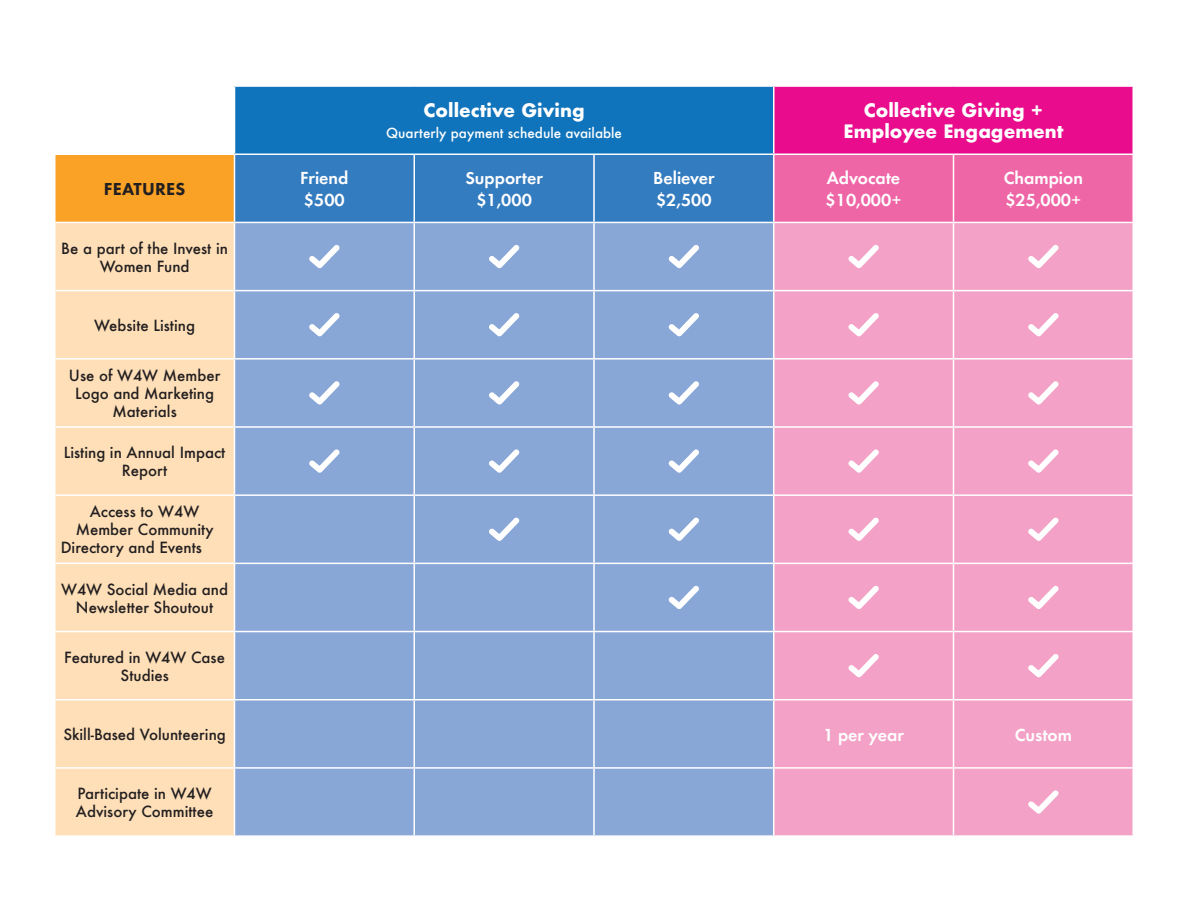
<style>
.page{position:relative;width:1188px;height:918px;background:#fff}
.page>*{position:absolute;margin:0;border:0;box-sizing:border-box;transform-origin:0 0}
.t1{font:18px/21.6px "Futura Dem";color:#fff}
.t2{font:700 18px/21.6px "Futura";color:#fff;text-align:center}
.t3{font:800 18px "Futura PT";letter-spacing:.01em;color:#231f20}
.t4{font:500 15px/18px "Futura";color:#231f20;text-align:center}
.t5{font:500 13.5px "Futura";color:#fff}
</style>
<div class="page">
<div style="left:234px;top:86px;width:540px;height:68px;background:#1074bc"></div>
<div style="left:774px;top:86px;width:359px;height:68px;background:#e90c8c"></div>
<div style="left:55px;top:154px;width:179px;height:68px;background:#f9a226"></div>
<svg style="left:235px;top:154px;width:897px;height:68px;background:#7f74b6"></svg>
<div style="left:56px;top:223px;width:178px;height:612px;background:#fedfb8"></div>
<div style="left:235px;top:223px;width:538px;height:612px;background:#88a6d6"></div>
<div style="left:775px;top:222px;width:357px;height:614px;background:#f3a1c6"></div>
<hr style="left:234px;top:85px;width:180px;height:2px;background:#fff">
<hr style="left:234px;top:87px;width:1px;height:67px;background:#fff">
<hr style="left:414px;top:85px;width:180px;height:2px;background:#fff">
<hr style="left:594px;top:85px;width:180px;height:2px;background:#fff">
<hr style="left:774px;top:85px;width:179px;height:2px;background:#fff">
<hr style="left:773px;top:87px;width:2px;height:67px;background:#fff">
<hr style="left:954px;top:85px;width:180px;height:2px;background:#fff">
<hr style="left:1132px;top:87px;width:2px;height:67px;background:#fff">
<hr style="left:54px;top:154px;width:180px;height:1px;background:#fff">
<hr style="left:54px;top:155px;width:2px;height:67px;background:#fff">
<hr style="left:234px;top:154px;width:180px;height:1px;background:#fff">
<hr style="left:414px;top:154px;width:180px;height:1px;background:#fff">
<hr style="left:414px;top:155px;width:1px;height:67px;background:#fff">
<hr style="left:594px;top:154px;width:180px;height:1px;background:#fff">
<hr style="left:593px;top:155px;width:2px;height:67px;background:#fff">
<hr style="left:774px;top:154px;width:179px;height:1px;background:#fff">
<hr style="left:773px;top:155px;width:2px;height:67px;background:#fff">
<hr style="left:954px;top:154px;width:180px;height:1px;background:#fff">
<hr style="left:953px;top:155px;width:1px;height:67px;background:#fff">
<hr style="left:414px;top:223px;width:1px;height:67px;background:#fff">
<hr style="left:593px;top:223px;width:2px;height:67px;background:#fff">
<hr style="left:774px;top:222px;width:179px;height:1px;background:#fff">
<hr style="left:954px;top:222px;width:180px;height:1px;background:#fff">
<hr style="left:953px;top:223px;width:1px;height:67px;background:#fff">
<hr style="left:54px;top:290px;width:180px;height:1px;background:#fff">
<hr style="left:234px;top:290px;width:180px;height:1px;background:#fff">
<hr style="left:414px;top:290px;width:180px;height:1px;background:#fff">
<hr style="left:414px;top:291px;width:1px;height:67px;background:#fff">
<hr style="left:594px;top:290px;width:180px;height:1px;background:#fff">
<hr style="left:593px;top:291px;width:2px;height:67px;background:#fff">
<hr style="left:774px;top:290px;width:179px;height:1px;background:#fff">
<hr style="left:954px;top:290px;width:180px;height:1px;background:#fff">
<hr style="left:953px;top:291px;width:1px;height:67px;background:#fff">
<hr style="left:54px;top:358px;width:180px;height:2px;background:#fff">
<hr style="left:234px;top:358px;width:180px;height:2px;background:#fff">
<hr style="left:414px;top:358px;width:180px;height:2px;background:#fff">
<hr style="left:414px;top:360px;width:1px;height:66px;background:#fff">
<hr style="left:594px;top:358px;width:180px;height:2px;background:#fff">
<hr style="left:593px;top:360px;width:2px;height:66px;background:#fff">
<hr style="left:774px;top:358px;width:179px;height:2px;background:#fff">
<hr style="left:954px;top:358px;width:180px;height:2px;background:#fff">
<hr style="left:953px;top:360px;width:1px;height:66px;background:#fff">
<hr style="left:54px;top:426px;width:180px;height:2px;background:#fff">
<hr style="left:234px;top:426px;width:180px;height:2px;background:#fff">
<hr style="left:414px;top:426px;width:180px;height:2px;background:#fff">
<hr style="left:414px;top:428px;width:1px;height:66px;background:#fff">
<hr style="left:594px;top:426px;width:180px;height:2px;background:#fff">
<hr style="left:593px;top:428px;width:2px;height:66px;background:#fff">
<hr style="left:774px;top:426px;width:179px;height:2px;background:#fff">
<hr style="left:954px;top:426px;width:180px;height:2px;background:#fff">
<hr style="left:953px;top:428px;width:1px;height:66px;background:#fff">
<hr style="left:54px;top:494px;width:180px;height:2px;background:#fff">
<hr style="left:234px;top:494px;width:180px;height:2px;background:#fff">
<hr style="left:414px;top:494px;width:180px;height:2px;background:#fff">
<hr style="left:414px;top:496px;width:1px;height:67px;background:#fff">
<hr style="left:594px;top:494px;width:180px;height:2px;background:#fff">
<hr style="left:593px;top:496px;width:2px;height:67px;background:#fff">
<hr style="left:774px;top:494px;width:179px;height:2px;background:#fff">
<hr style="left:954px;top:494px;width:180px;height:2px;background:#fff">
<hr style="left:953px;top:496px;width:1px;height:67px;background:#fff">
<hr style="left:54px;top:563px;width:180px;height:1px;background:#fff">
<hr style="left:234px;top:563px;width:180px;height:1px;background:#fff">
<hr style="left:414px;top:563px;width:180px;height:1px;background:#fff">
<hr style="left:414px;top:564px;width:1px;height:67px;background:#fff">
<hr style="left:594px;top:563px;width:180px;height:1px;background:#fff">
<hr style="left:593px;top:564px;width:2px;height:67px;background:#fff">
<hr style="left:774px;top:563px;width:179px;height:1px;background:#fff">
<hr style="left:954px;top:563px;width:180px;height:1px;background:#fff">
<hr style="left:953px;top:564px;width:1px;height:67px;background:#fff">
<hr style="left:54px;top:631px;width:180px;height:1px;background:#fff">
<hr style="left:234px;top:631px;width:180px;height:1px;background:#fff">
<hr style="left:414px;top:631px;width:180px;height:1px;background:#fff">
<hr style="left:414px;top:632px;width:1px;height:67px;background:#fff">
<hr style="left:594px;top:631px;width:180px;height:1px;background:#fff">
<hr style="left:593px;top:632px;width:2px;height:67px;background:#fff">
<hr style="left:774px;top:631px;width:179px;height:1px;background:#fff">
<hr style="left:954px;top:631px;width:180px;height:1px;background:#fff">
<hr style="left:953px;top:632px;width:1px;height:67px;background:#fff">
<hr style="left:54px;top:699px;width:180px;height:1px;background:#fff">
<hr style="left:234px;top:699px;width:180px;height:1px;background:#fff">
<hr style="left:414px;top:699px;width:180px;height:1px;background:#fff">
<hr style="left:414px;top:700px;width:1px;height:67px;background:#fff">
<hr style="left:594px;top:699px;width:180px;height:1px;background:#fff">
<hr style="left:593px;top:700px;width:2px;height:67px;background:#fff">
<hr style="left:774px;top:699px;width:179px;height:1px;background:#fff">
<hr style="left:954px;top:699px;width:180px;height:1px;background:#fff">
<hr style="left:953px;top:700px;width:1px;height:67px;background:#fff">
<hr style="left:54px;top:767px;width:180px;height:2px;background:#fff">
<hr style="left:234px;top:767px;width:180px;height:2px;background:#fff">
<hr style="left:414px;top:767px;width:180px;height:2px;background:#fff">
<hr style="left:414px;top:769px;width:1px;height:66px;background:#fff">
<hr style="left:594px;top:767px;width:180px;height:2px;background:#fff">
<hr style="left:593px;top:769px;width:2px;height:66px;background:#fff">
<hr style="left:774px;top:767px;width:179px;height:2px;background:#fff">
<hr style="left:954px;top:767px;width:180px;height:2px;background:#fff">
<hr style="left:953px;top:769px;width:1px;height:66px;background:#fff">
<hr style="left:774px;top:835px;width:179px;height:2px;background:#fff">
<hr style="left:954px;top:835px;width:180px;height:2px;background:#fff">
<svg style="left:309px;top:244px;width:31px;height:24px"></svg>
<svg style="left:489px;top:244px;width:30px;height:24px"></svg>
<svg style="left:669px;top:244px;width:30px;height:24px"></svg>
<svg style="left:848px;top:244px;width:31px;height:24px"></svg>
<svg style="left:1028px;top:244px;width:31px;height:24px"></svg>
<svg style="left:309px;top:312px;width:31px;height:25px"></svg>
<svg style="left:489px;top:312px;width:30px;height:25px"></svg>
<svg style="left:669px;top:312px;width:30px;height:25px"></svg>
<svg style="left:848px;top:312px;width:31px;height:25px"></svg>
<svg style="left:1028px;top:312px;width:31px;height:25px"></svg>
<svg style="left:309px;top:381px;width:31px;height:24px"></svg>
<svg style="left:489px;top:381px;width:30px;height:24px"></svg>
<svg style="left:669px;top:381px;width:30px;height:24px"></svg>
<svg style="left:848px;top:381px;width:31px;height:24px"></svg>
<svg style="left:1028px;top:381px;width:31px;height:24px"></svg>
<svg style="left:309px;top:449px;width:31px;height:24px"></svg>
<svg style="left:489px;top:449px;width:30px;height:24px"></svg>
<svg style="left:669px;top:449px;width:30px;height:24px"></svg>
<svg style="left:848px;top:449px;width:31px;height:24px"></svg>
<svg style="left:1028px;top:449px;width:31px;height:24px"></svg>
<svg style="left:489px;top:517px;width:30px;height:24px"></svg>
<svg style="left:669px;top:517px;width:30px;height:24px"></svg>
<svg style="left:848px;top:517px;width:31px;height:24px"></svg>
<svg style="left:1028px;top:517px;width:31px;height:24px"></svg>
<svg style="left:669px;top:585px;width:30px;height:24px"></svg>
<svg style="left:848px;top:585px;width:31px;height:24px"></svg>
<svg style="left:1028px;top:585px;width:31px;height:24px"></svg>
<svg style="left:848px;top:653px;width:31px;height:25px"></svg>
<svg style="left:1028px;top:653px;width:31px;height:25px"></svg>
<svg style="left:1028px;top:790px;width:31px;height:24px"></svg>
<p class="t3" style="left:104px;top:178px;width:83px">FEATURES</p>
<p class="t4" style="left:61px;top:239px;width:168px">Be a part of the Invest in<br>Women Fund</p>
<p class="t4" style="left:94px;top:316px;width:102px">Website Listing</p>
<p class="t4" style="left:69px;top:366px;width:153px">Use of W4W Member<br>Logo and Marketing<br>Materials</p>
<p class="t4" style="left:64px;top:444px;width:163px">Listing in Annual Impact<br>Report</p>
<p class="t4" style="left:90px;top:503px;width:111px">Access to W4W</p>
<p class="t4" style="left:76px;top:521px;width:139px">Member Community</p>
<p class="t4" style="left:61px;top:539px;width:143px">Directory and Events</p>
<p class="t4" style="left:61px;top:580px;width:169px">W4W Social Media and<br>Newsletter Shoutout</p>
<p class="t4" style="left:64px;top:648px;width:162px">Featured in W4W Case<br>Studies</p>
<p class="t2" style="left:424px;top:100px;width:162px">Collective Giving</p>
<p class="t5" style="left:386px;top:124px;width:237px">Quarterly payment schedule available</p>
<p class="t2" style="left:843px;top:99px;width:222px">Collective Giving +<br>Employee Engagement</p>
<p class="t1" style="left:300px;top:166px;width:50px">Friend $500</p>
<p class="t1" style="left:465px;top:166px;width:79px;text-align:center">Supporter $1,000</p>
<p class="t1" style="left:653px;top:166px;width:63px">Believer $2,500</p>
<p class="t1" style="left:826px;top:166px;width:77px">Advocate $10,000+</p>
<p class="t1" style="left:1004px;top:166px;width:81px">Champion $25,000+</p>
<p class="t4" style="left:63px;top:725px;width:164px">Skill-Based Volunteering</p>
<p class="t1" style="left:823px;top:723px;width:82px">1 per year</p>
<p class="t1" style="left:1015px;top:723px;width:59px">Custom</p>
<p class="t4" style="left:76px;top:784px;width:139px;text-align:left">Participate in W4W<br>Advisory Committee</p>
</div>
